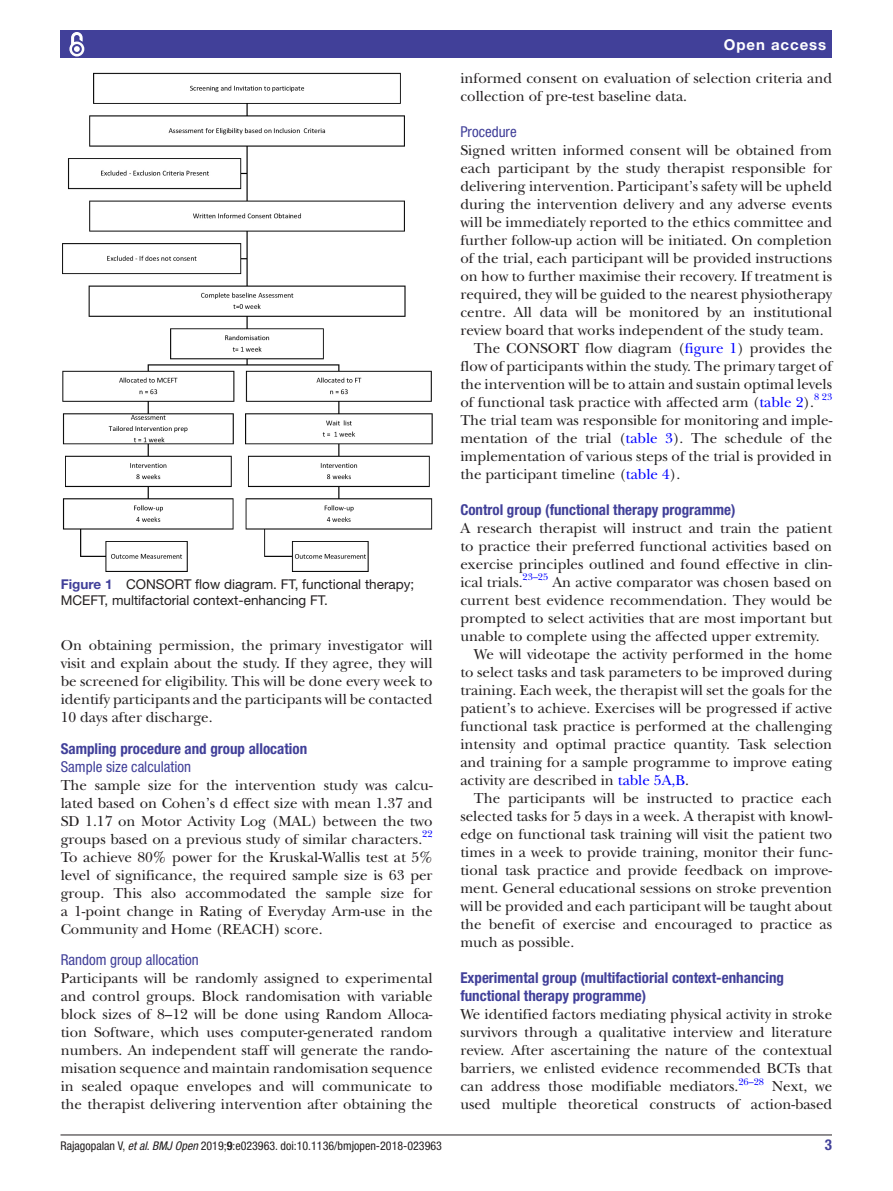
<style>
.page{position:relative;width:893px;height:1191px;background:#fff}
.page>*{position:absolute;margin:0;border:0;box-sizing:border-box;transform-origin:0 0}
.t1{font:15px/18px "New Baskerville";color:#231f20;text-align:justify}
.t2{font:700 condensed 15px/18px "Helvetica Neue LT Std";color:#414099}
.t3{font:condensed 15px "Helvetica Neue LT Std";color:#414099}
.t4{font:700 15px "Helvetica Neue LT Std";letter-spacing:.065em;color:#fff}
.t5{font:13.5px/16.2px "Helvetica Neue LT Std";color:#231f20}
.t6{font:condensed 12px "Helvetica Neue LT Std";color:#231f20}
.t7{font:9.9px "New Baskerville";color:#00f}
.s1{font-weight:700;color:#414099}
.s2{color:#00f}
.s3{font-style:italic}
.s4{font-weight:700}
</style>
<div class="page">
<hr style="left:61px;top:1134px;width:771px;height:1px;background:#231f20">
<div style="left:61px;top:31px;width:771px;height:27px;background:#414099"></div>
<svg style="left:69px;top:32px;width:16px;height:25px"></svg>
<img style="left:62px;top:73px;width:371px;height:498px">
<p class="t5" style="left:61px;top:576px;width:355px"><span class="s1">Figure 1</span> CONSORT flow diagram. FT, functional therapy;<br>MCEFT, multifactorial context-enhancing FT.</p>
<p class="t1" style="left:61px;top:636px;width:373px">On obtaining permission, the primary investigator will visit and explain about the study. If they agree, they will be screened for eligibility. This will be done every week to identify participants and the participants will be contacted 10 days after discharge.</p>
<p class="t2" style="left:61px;top:739px;width:248px">Sampling procedure and group allocation</p>
<p class="t3" style="left:61px;top:757px;width:132px">Sample size calculation</p>
<p class="t1" style="left:61px;top:776px;width:373px">The sample size for the intervention study was calcu&shy;lated based on Cohen’s d effect size with mean 1.37 and SD 1.17 on Motor Activity Log (MAL) between the two groups based on a previous study of similar characters.<sup>22<br></sup>To achieve 80% power for the Kruskal-Wallis test at 5% level of significance, the required sample size is 63 per group. This also accommodated the sample size for a 1-point change in Rating of Everyday Arm-use in the Community and Home (REACH) score.</p>
<p class="t3" style="left:61px;top:951px;width:140px">Random group allocation</p>
<p class="t1" style="left:61px;top:969px;width:373px">Participants will be randomly assigned to experimental and control groups. Block randomisation with variable block sizes of 8–12 will be done using Random Alloca&shy;tion Software, which uses computer-generated random numbers. An independent staff will generate the rando&shy;misation sequence and maintain randomisation sequence in sealed opaque envelopes and will communicate to the therapist delivering intervention after obtaining the</p>
<p class="t4" style="left:724px;top:35px;width:104px">Open access</p>
<p class="t1" style="left:460px;top:69px;width:373px">informed consent on evaluation of selection criteria and collection of pre-test baseline data.</p>
<p class="t3" style="left:460px;top:123px;width:58px">Procedure</p>
<p class="t1" style="left:460px;top:141px;width:373px">Signed written informed consent will be obtained from</p>
<p class="t1" style="left:460px;top:159px;width:373px">each participant by the study therapist responsible for</p>
<p class="t1" style="left:460px;top:177px;width:373px">delivering intervention. Participant’s safety will be upheld</p>
<p class="t1" style="left:460px;top:195px;width:373px">during the intervention delivery and any adverse events</p>
<p class="t1" style="left:460px;top:213px;width:373px">will be immediately reported to the ethics committee and</p>
<p class="t1" style="left:460px;top:231px;width:373px">further follow-up action will be initiated. On completion</p>
<p class="t1" style="left:460px;top:249px;width:373px">of the trial, each participant will be provided instructions</p>
<p class="t1" style="left:460px;top:267px;width:373px">on how to further maximise their recovery. If treatment is</p>
<p class="t1" style="left:460px;top:285px;width:373px">required, they will be guided to the nearest physiotherapy</p>
<p class="t1" style="left:460px;top:303px;width:373px">centre. All data will be monitored by an institutional</p>
<p class="t1" style="left:460px;top:321px;width:365px">review board that works independent of the study team.</p>
<p class="t1" style="left:474px;top:339px;width:360px">The CONSORT flow diagram (<span class="s2">figure 1</span>) provides the</p>
<p class="t1" style="left:460px;top:357px;width:373px">flow of participants within the study. The primary target of</p>
<p class="t1" style="left:460px;top:375px;width:373px">the intervention will be to attain and sustain optimal levels</p>
<p class="t1" style="left:460px;top:393px;width:355px">of functional task practice with affected arm (<span class="s2">table 2</span>).</p>
<p class="t7" style="left:814px;top:391px;width:20px">8 23</p>
<p class="t1" style="left:460px;top:411px;width:373px">The trial team was responsible for monitoring and imple&shy;mentation of the trial (<span class="s2">table 3</span>). The schedule of the implementation of various steps of the trial is provided in the participant timeline (<span class="s2">table 4</span>).</p>
<p class="t2" style="left:460px;top:500px;width:277px">Control group (functional therapy programme)</p>
<p class="t1" style="left:460px;top:519px;width:373px">A research therapist will instruct and train the patient</p>
<p class="t1" style="left:460px;top:537px;width:373px">to practice their preferred functional activities based on</p>
<p class="t1" style="left:460px;top:555px;width:373px">exercise principles outlined and found effective in clin-</p>
<p class="t1" style="left:460px;top:573px;width:373px">ical trials.<sup>23–25</sup> An active comparator was chosen based on</p>
<p class="t1" style="left:460px;top:591px;width:373px">current best evidence recommendation. They would be</p>
<p class="t1" style="left:460px;top:609px;width:373px">prompted to select activities that are most important but</p>
<p class="t1" style="left:460px;top:627px;width:361px">unable to complete using the affected upper extremity.</p>
<p class="t1" style="left:474px;top:645px;width:360px">We will videotape the activity performed in the home</p>
<p class="t1" style="left:460px;top:663px;width:373px">to select tasks and task parameters to be improved during</p>
<p class="t1" style="left:460px;top:681px;width:373px">training. Each week, the therapist will set the goals for the</p>
<p class="t1" style="left:460px;top:699px;width:373px">patient’s to achieve. Exercises will be progressed if active</p>
<p class="t1" style="left:460px;top:717px;width:373px">functional task practice is performed at the challenging</p>
<p class="t1" style="left:460px;top:735px;width:373px">intensity and optimal practice quantity. Task selection</p>
<p class="t1" style="left:460px;top:753px;width:373px">and training for a sample programme to improve eating</p>
<p class="t1" style="left:460px;top:771px;width:230px">activity are described in <span class="s2">table 5A,B</span>.</p>
<p class="t1" style="left:474px;top:789px;width:360px">The participants will be instructed to practice each</p>
<p class="t1" style="left:460px;top:807px;width:373px">selected tasks for 5 days in a week. A therapist with knowl-</p>
<p class="t1" style="left:460px;top:825px;width:373px">edge on functional task training will visit the patient two</p>
<p class="t1" style="left:460px;top:843px;width:373px">times in a week to provide training, monitor their func-</p>
<p class="t1" style="left:460px;top:861px;width:373px">tional task practice and provide feedback on improve-</p>
<p class="t1" style="left:460px;top:879px;width:373px">ment. General educational sessions on stroke prevention</p>
<p class="t1" style="left:460px;top:897px;width:373px">will be provided and each participant will be taught about</p>
<p class="t1" style="left:460px;top:915px;width:373px">the benefit of exercise and encouraged to practice as</p>
<p class="t1" style="left:460px;top:933px;width:116px">much as possible.</p>
<p class="t2" style="left:460px;top:968px;width:325px">Experimental group (multifactiorial context-enhancing functional therapy programme)</p>
<p class="t1" style="left:460px;top:1005px;width:373px">We identified factors mediating physical activity in stroke survivors through a qualitative interview and literature review. After ascertaining the nature of the contextual barriers, we enlisted evidence recommended BCTs that can address those modifiable mediators.</p>
<p class="t7" style="left:738px;top:1075px;width:27px">26–28</p>
<p class="t1" style="left:460px;top:1077px;width:373px;text-align:right">Next, we<br>used multiple theoretical constructs of action-based</p>
<p class="t6" style="left:61px;top:1138px;width:383px">Rajagopalan V, <span class="s3">et al</span>. <span class="s3">BMJ Open</span> 2019;<span class="s4">9</span>:e023963. doi:10.1136/bmjopen-2018-023963</p>
<p class="t2" style="left:825px;top:1135px;width:9px">3</p>
</div>
